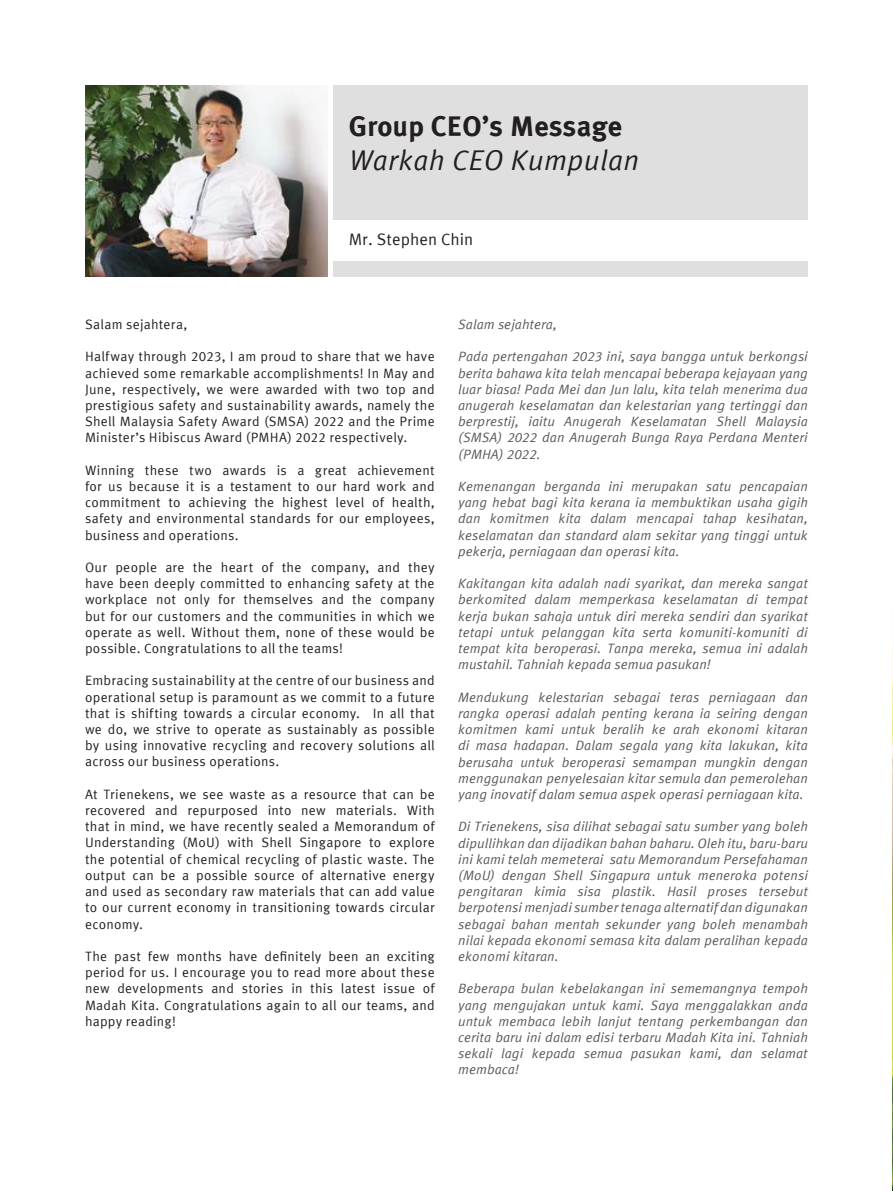
<style>
.page{position:relative;width:893px;height:1191px;background:#fff}
.page>*{position:absolute;margin:0;border:0;box-sizing:border-box;transform-origin:0 0}
.t1{font:700 28.5px "Meta Korrespondenz";letter-spacing:.01em;color:#241f1f}
.t2{font:italic 28.5px "Meta Korrespondenz";letter-spacing:.01em;color:#241f1f}
.t3{font:16.5px "Meta Korrespondenz";color:#241f1f}
.t4{font:italic 13.5px/16.2px "Meta Korrespondenz";color:#5a5758;text-align:justify}
.t5{font:13.5px/16.2px "Meta Korrespondenz";letter-spacing:.015em;color:#241f1f;text-align:justify}
</style>
<div class="page">
<img style="left:892px;top:646px;width:1px;height:545px">
<img style="left:85px;top:85px;width:242px;height:191px">
<div style="left:333px;top:85px;width:475px;height:191px;background:#e0dfdf"></div>
<div style="left:333px;top:220px;width:475px;height:41px;background:#fff"></div>
<h1 class="t1" style="left:349px;top:109px;width:275px">Group CEO’s Message</h1>
<h1 class="t2" style="left:349px;top:143px;width:292px">Warkah CEO Kumpulan</h1>
<p class="t3" style="left:349px;top:229px;width:126px">Mr. Stephen Chin</p>
<p class="t5" style="left:85px;top:316px;width:104px">Salam sejahtera,</p>
<p class="t5" style="left:85px;top:348px;width:351px">Halfway through 2023, I am proud to share that we have achieved some remarkable accomplishments! In May and June, respectively, we were awarded with two top and prestigious safety and sustainability awards, namely the Shell Malaysia Safety Award (SMSA) 2022 and the Prime Minister’s Hibiscus Award (PMHA) 2022 respectively.</p>
<p class="t5" style="left:85px;top:462px;width:351px">Winning these two awards is a great achievement for us because it is a testament to our hard work and commitment to achieving the highest level of health, safety and environmental standards for our employees, business and operations.</p>
<p class="t5" style="left:85px;top:559px;width:351px">Our people are the heart of the company, and they have been deeply committed to enhancing safety at the workplace not only for themselves and the company but for our customers and the communities in which we operate as well. Without them, none of these would be possible. Congratulations to all the teams!</p>
<p class="t5" style="left:85px;top:672px;width:351px">Embracing sustainability at the centre of our business and operational setup is paramount as we commit to a future that is shifting towards a circular economy. In all that we do, we strive to operate as sustainably as possible by using innovative recycling and recovery solutions all across our business operations.</p>
<p class="t5" style="left:85px;top:786px;width:351px">At Trienekens, we see waste as a resource that can be recovered and repurposed into new materials. With that in mind, we have recently sealed a Memorandum of Understanding (MoU) with Shell Singapore to explore the potential of chemical recycling of plastic waste. The output can be a possible source of alternative energy and used as secondary raw materials that can add value to our current economy in transitioning towards circular economy.</p>
<p class="t5" style="left:85px;top:948px;width:351px">The past few months have definitely been an exciting period for us. I encourage you to read more about these new developments and stories in this latest issue of Madah Kita. Congratulations again to all our teams, and happy reading!</p>
<p class="t4" style="left:458px;top:316px;width:100px">Salam sejahtera,</p>
<p class="t4" style="left:458px;top:348px;width:351px">Pada pertengahan 2023 ini, saya bangga untuk berkongsi berita bahawa kita telah mencapai beberapa kejayaan yang luar biasa! Pada Mei dan Jun lalu, kita telah menerima dua anugerah keselamatan dan kelestarian yang tertinggi dan berprestij, iaitu Anugerah Keselamatan Shell Malaysia (SMSA) 2022 dan Anugerah Bunga Raya Perdana Menteri (PMHA) 2022.</p>
<p class="t4" style="left:458px;top:478px;width:351px">Kemenangan berganda ini merupakan satu pencapaian yang hebat bagi kita kerana ia membuktikan usaha gigih dan komitmen kita dalam mencapai tahap kesihatan, keselamatan dan standard alam sekitar yang tinggi untuk pekerja, perniagaan dan operasi kita.</p>
<p class="t4" style="left:458px;top:575px;width:351px">Kakitangan kita adalah nadi syarikat, dan mereka sangat berkomited dalam memperkasa keselamatan di tempat kerja bukan sahaja untuk diri mereka sendiri dan syarikat tetapi untuk pelanggan kita serta komuniti-komuniti di tempat kita beroperasi. Tanpa mereka, semua ini adalah mustahil. Tahniah kepada semua pasukan!</p>
<p class="t4" style="left:458px;top:689px;width:351px">Mendukung kelestarian sebagai teras perniagaan dan rangka operasi adalah penting kerana ia seiring dengan komitmen kami untuk beralih ke arah ekonomi kitaran di masa hadapan. Dalam segala yang kita lakukan, kita berusaha untuk beroperasi semampan mungkin dengan menggunakan penyelesaian kitar semula dan pemerolehan yang inovatif dalam semua aspek operasi perniagaan kita.</p>
<p class="t4" style="left:458px;top:818px;width:351px">Di Trienekens, sisa dilihat sebagai satu sumber yang boleh dipullihkan dan dijadikan bahan baharu. Oleh itu, baru-baru ini kami telah memeterai satu Memorandum Persefahaman (MoU) dengan Shell Singapura untuk meneroka potensi pengitaran kimia sisa plastik. Hasil proses tersebut berpotensi menjadi sumber tenaga alternatif dan digunakan sebagai bahan mentah sekunder yang boleh menambah nilai kepada ekonomi semasa kita dalam peralihan kepada ekonomi kitaran.</p>
<p class="t4" style="left:458px;top:980px;width:351px">Beberapa bulan kebelakangan ini sememangnya tempoh yang mengujakan untuk kami. Saya menggalakkan anda untuk membaca lebih lanjut tentang perkembangan dan cerita baru ini dalam edisi terbaru Madah Kita ini. Tahniah sekali lagi kepada semua pasukan kami, dan selamat membaca!</p>
</div>
